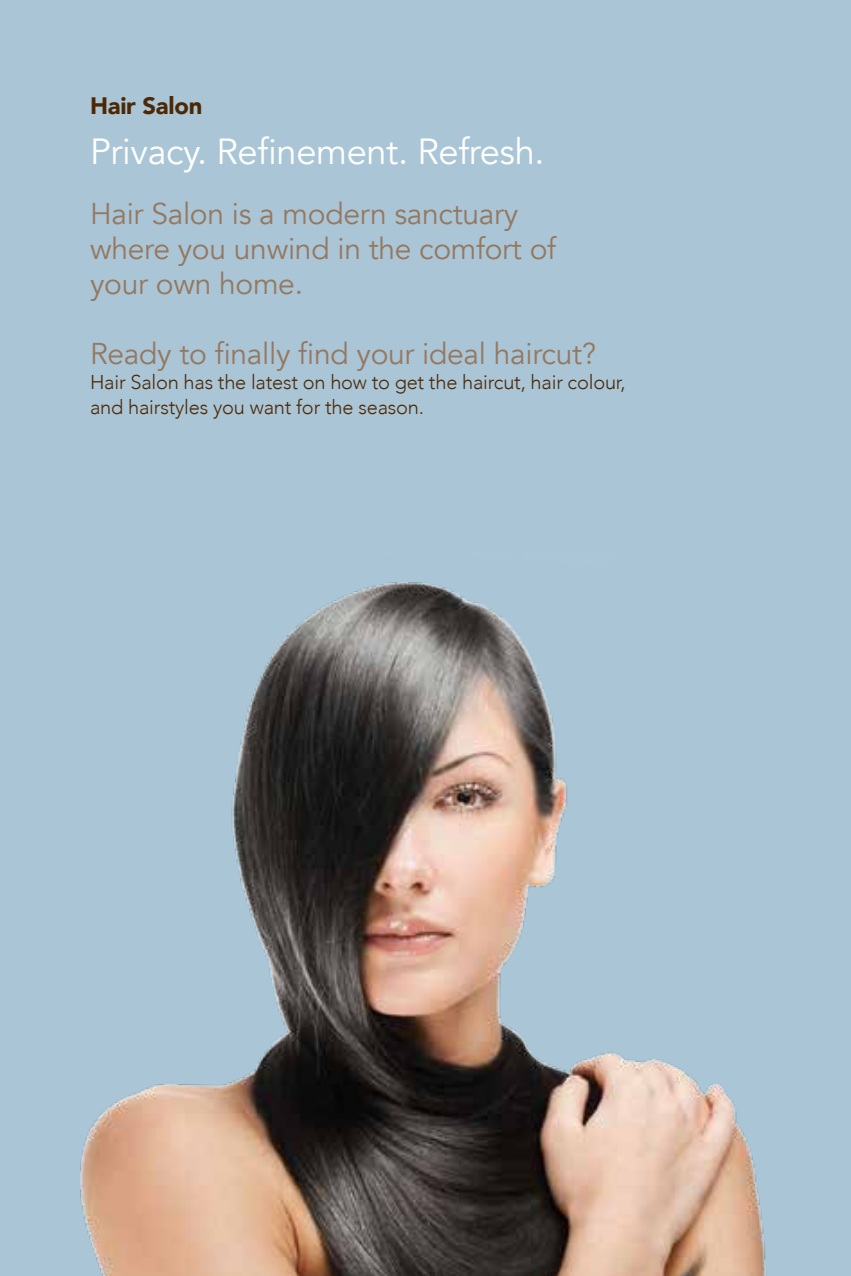
<style>
.page{position:relative;width:851px;height:1276px;background:#fff}
.page>*{position:absolute;margin:0;border:0;box-sizing:border-box;transform-origin:0 0}
.t1{font:36.25px "Avenir";letter-spacing:-.01em;color:#fff}
.t2{font:30px/35px "Avenir";letter-spacing:-.01em;color:#957861}
.t3{font:900 23.75px "Avenir";letter-spacing:-.01em;color:#4d2806}
.t4{font:300 20px/25px "Avenir";letter-spacing:-.01em;color:#4d2806}
</style>
<div class="page">
<div style="left:0;top:0;width:850px;height:1276px;background:#aac6d6"></div>
<img style="left:80px;top:582px;width:686px;height:694px">
<p class="t3" style="left:90px;top:85px;width:114px">Hair Salon</p>
<p class="t1" style="left:90px;top:130px;width:456px">Privacy. Refinement. Refresh.</p>
<p class="t2" style="left:90px;top:196px;width:467px">Hair Salon is a modern sanctuary where you unwind in the comfort of your own home.</p>
<p class="t2" style="left:90px;top:336px;width:507px">Ready to finally find your ideal haircut?</p>
<p class="t4" style="left:90px;top:369px;width:537px">Hair Salon has the latest on how to get the haircut, hair colour, and hairstyles you want for the season.</p>
</div>
